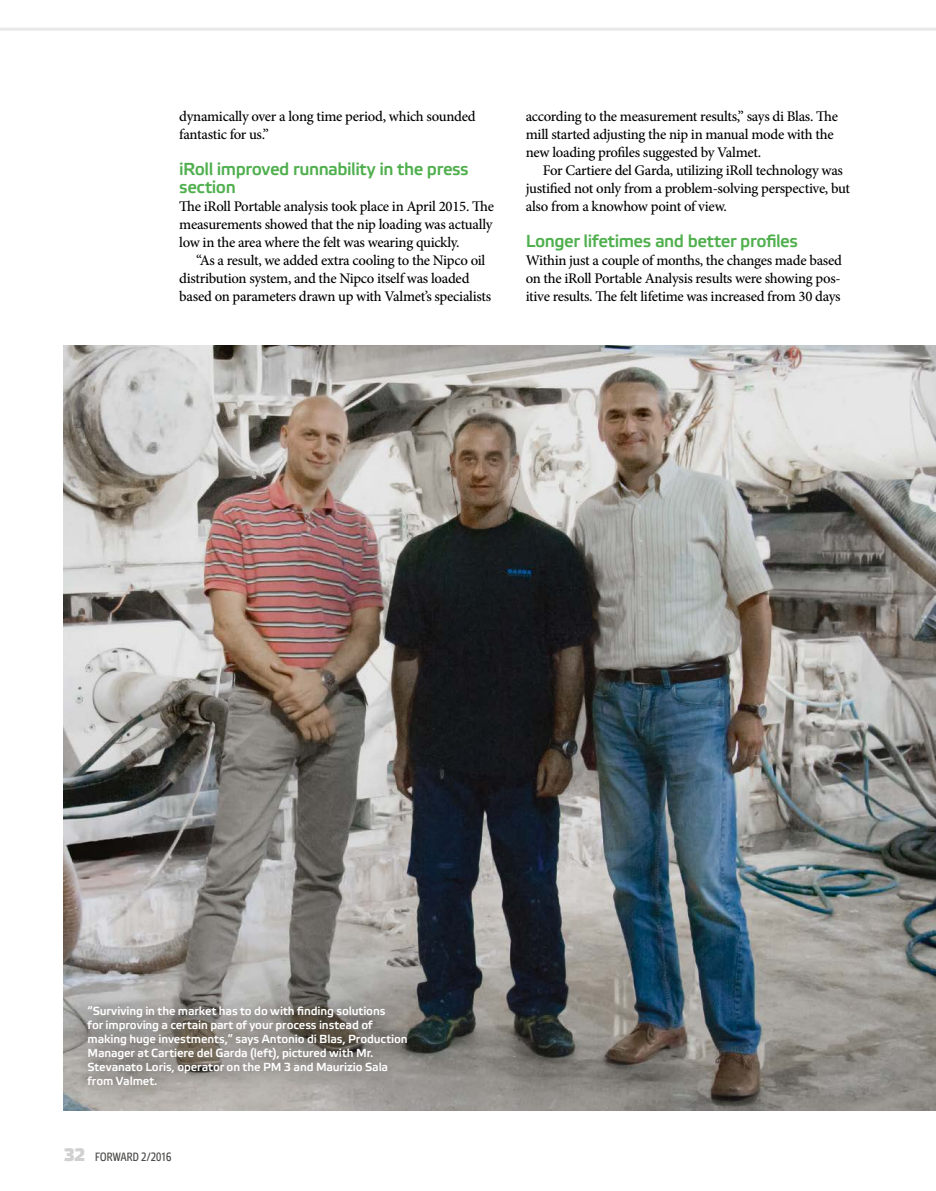
<style>
.page{position:relative;width:936px;height:1191px;background:#fff}
.page>*{position:absolute;margin:0;border:0;box-sizing:border-box;transform-origin:0 0}
.t1{font:500 17.4px/18px "Etelka";letter-spacing:-.03em;color:#4faf4d}
.t2{font:500 14.7px/18px "Minion Pro";letter-spacing:-.02em;color:#000}
.t3{font:12px "Etelka Narrow Text";letter-spacing:.01em;color:#4a4a49}
.t4{font:500 11.7px/14px "Etelka";letter-spacing:-.01em;color:#fff}
.s1{font-family:"Etelka";font-weight:500;font-size:18px;color:#d0d0d0}
</style>
<div class="page">
<hr style="left:0;top:28px;width:935px;height:3px;background:#e8e8e8">
<img style="left:64px;top:346px;width:871px;height:764px">
<div style="left:78px;top:996px;width:345px;height:106px;background:#000;opacity:.5"></div>
<p class="t2" style="left:179px;top:107px;width:298px">dynamically over a long time period, which sounded fantastic for us.”</p>
<p class="t1" style="left:179px;top:160px;width:291px">iRoll improved runnability in the press section</p>
<p class="t2" style="left:179px;top:197px;width:316px;text-align:justify">The iRoll Portable analysis took place in April 2015. The measurements showed that the nip loading was actually low in the area where the felt was wearing quickly.</p>
<p class="t2" style="left:179px;top:251px;width:313px;text-indent:17px">“As a result, we added extra cooling to the Nipco oil distribution system, and the Nipco itself was loaded based on parameters drawn up with Valmet’s specialists</p>
<p class="t2" style="left:525px;top:107px;width:314px">according to the measurement results,” says di Blas. The mill started adjusting the nip in manual mode with the new loading profiles suggested by Valmet.</p>
<p class="t2" style="left:525px;top:161px;width:326px;text-indent:17px">For Cartiere del Garda, utilizing iRoll technology was justified not only from a problem-solving perspective, but also from a knowhow point of view.</p>
<p class="t1" style="left:525px;top:232px;width:274px">Longer lifetimes and better profiles</p>
<p class="t2" style="left:525px;top:251px;width:318px;text-align:justify">Within just a couple of months, the changes made based on the iRoll Portable Analysis results were showing pos&shy;itive results. The felt lifetime was increased from 30 days</p>
<p class="t4" style="left:87px;top:1004px;width:322px">“Surviving in the market has to do with finding solutions<br>for improving a certain part of your process instead of making huge investments,” says Antonio di Blas, Production Manager at Cartiere del Garda (left), pictured with Mr.<br>Stevanato Loris, operator on the PM 3 and Maurizio Sala from Valmet.</p>
<p class="t3" style="left:64px;top:1150px;width:109px"><span class="s1">32</span> FORWARD 2/2016</p>
</div>
